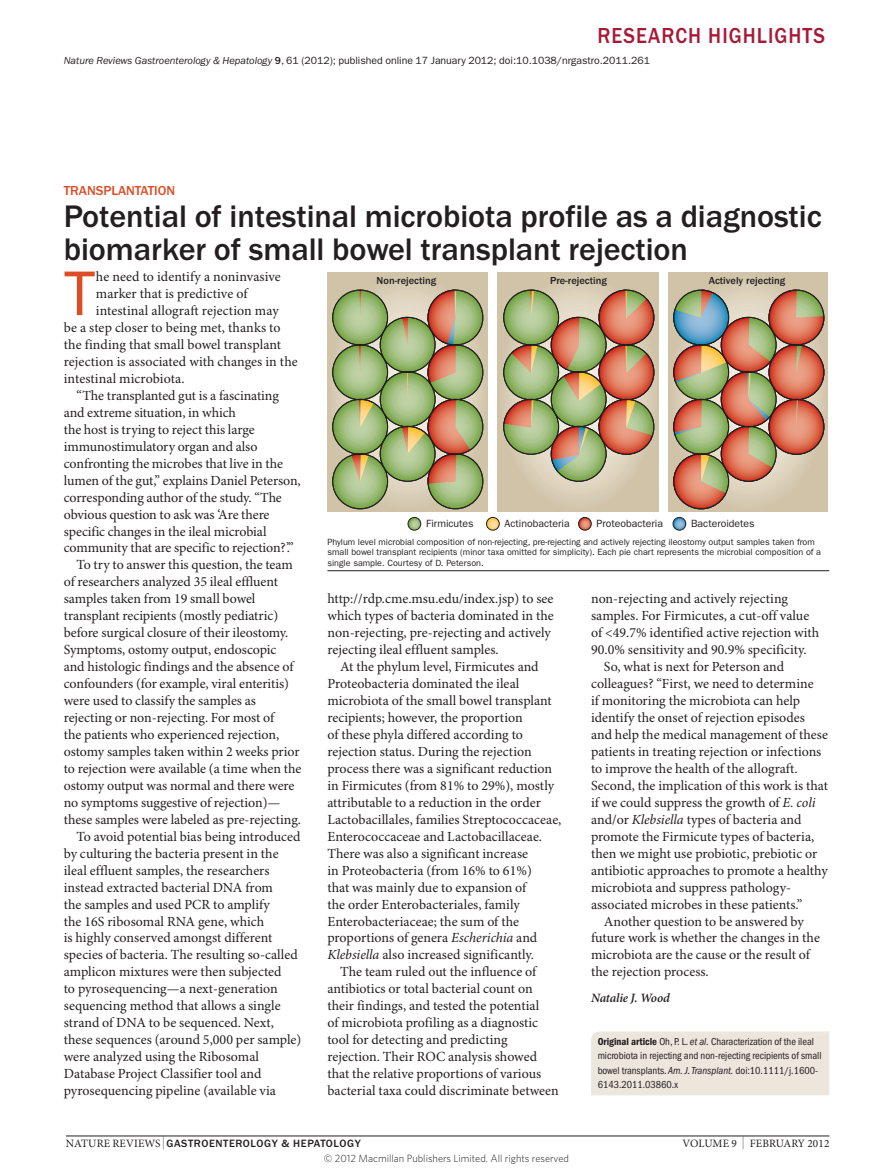
<style>
.page{position:relative;width:893px;height:1174px;background:#fff}
.page>*{position:absolute;margin:0;border:0;box-sizing:border-box;transform-origin:0 0}
.Body_drop_cap{font:63.3px "ITC Franklin Gothic Std";color:#dc4d26}
.Title{font:500 32.25px/32.2px "ITC Franklin Gothic Std";letter-spacing:-.005em;color:#231f20}
.t1{font:500 22.5px "ITC Franklin Gothic Std";letter-spacing:.05em;color:#a71a37;scale:.9 1}
.Body_text{font:13.95px/17px "Minion Pro";color:#231f20}
.Body_drop_cap-2{font:13.95px "Minion Pro";letter-spacing:.005em;color:#231f20}
.Strapline{font:500 13.5px "ITC Franklin Gothic Std";letter-spacing:-.005em;color:#dc4d26}
.Authors{font:italic 600 12.75px "Minion Pro";letter-spacing:-.01em;color:#231f20}
.t2{font:11.25px "Minion Pro";letter-spacing:.01em;color:#231f20}
.t3{font:500 10.95px "ITC Franklin Gothic Std";letter-spacing:.05em;color:#231f20}
.References{font:condensed 10.5px/14.2px "ITC Franklin Gothic Std";letter-spacing:-.005em;color:#231f20}
.Citation_line{font:10.5px "ITC Franklin Gothic Std";letter-spacing:-.005em;color:#231f20}
.t4{font:10.5px "ITC Franklin Gothic Std Book 2";color:#231f20}
.t5{font:300 10.5px "Whitney";color:#231f20}
.t6{font:10.5px "ITC Franklin Gothic Std Med 2";color:#231f20}
.Figure_credit{font:9px/10.8px "ITC Franklin Gothic Std";color:#231f20}
.s1{font-style:italic}
.s2{font-weight:500}
.s3{font-family:"ITC Franklin Gothic Std Dm Cd";font-stretch:normal}
.s4{font-family:"Minion Pro";font-weight:400;font-size:11.25px}
.s5{font-family:"Minion Pro";font-weight:400;font-size:12.9px}
.s6{font-size:12.9px}
</style>
<div class="page">
<hr style="left:66px;top:1135px;width:763px;height:1px;background:#231f20">
<div style="left:591px;top:1031px;width:238px;height:64px;background:#ece6dd"></div>
<div style="left:327px;top:272px;width:161px;height:239px;background:linear-gradient(to right,#d2c5ab,#d2c5ab)"></div>
<div style="left:498px;top:272px;width:160px;height:239px;background:linear-gradient(to right,#d2c5ab,#d2c5ab)"></div>
<div style="left:669px;top:272px;width:159px;height:239px;background:linear-gradient(to right,#d2c5ab,#d2c5ab)"></div>
<svg style="left:408px;top:517px;width:13px;height:13px"></svg>
<div style="left:408px;top:517px;width:13px;height:13px;border:1px solid #231f20;border-radius:50%"></div>
<svg style="left:486px;top:517px;width:13px;height:13px"></svg>
<div style="left:486px;top:517px;width:13px;height:13px;border:1px solid #231f20;border-radius:50%"></div>
<svg style="left:578px;top:517px;width:13px;height:13px"></svg>
<div style="left:578px;top:517px;width:13px;height:13px;border:1px solid #231f20;border-radius:50%"></div>
<svg style="left:673px;top:517px;width:13px;height:13px"></svg>
<div style="left:673px;top:517px;width:13px;height:13px;border:1px solid #231f20;border-radius:50%"></div>
<svg style="left:332px;top:290px;width:492px;height:219px;background:#b8a681"></svg>
<hr style="left:327px;top:570px;width:502px;height:1px;background:#231f20">
<p class="t1" style="left:598px;top:22px;width:254px">RESEARCH HIGHLIGHTS</p>
<p class="Citation_line" style="left:64px;top:54px;width:588px"><span class="s1">Nature Reviews Gastroenterology &amp; Hepatology</span> <span class="s2">9</span>, 61 (2012); published online 17 January 2012; doi:10.1038/nrgastro.2011.261</p>
<p class="Strapline" style="left:64px;top:183px;width:113px">TRANSPLANTATION</p>
<p class="Title" style="left:64px;top:201px;width:759px">Potential of intestinal microbiota profile as a diagnostic biomarker of small bowel transplant rejection</p>
<p class="Body_drop_cap" style="left:64px;top:257px;width:33px">T</p>
<p class="Body_drop_cap-2" style="left:96px;top:268px;width:186px">he need to identify a noninvasive</p>
<p class="Body_drop_cap-2" style="left:96px;top:285px;width:153px">marker that is predictive of</p>
<p class="Body_drop_cap-2" style="left:96px;top:302px;width:184px">intestinal allograft rejection may</p>
<p class="Body_drop_cap-2" style="left:64px;top:319px;width:218px">be a step closer to being met, thanks to</p>
<p class="Body_drop_cap-2" style="left:64px;top:336px;width:219px">the finding that small bowel transplant</p>
<p class="Body_drop_cap-2" style="left:64px;top:353px;width:236px">rejection is associated with changes in the</p>
<p class="Body_drop_cap-2" style="left:64px;top:370px;width:122px">intestinal microbiota.</p>
<p class="Body_text" style="left:64px;top:387px;width:238px;text-indent:13px">“The transplanted gut is a fascinating and extreme situation, in which<br>the host is trying to reject this large immunostimulatory organ and also confronting the microbes that live in the lumen of the gut,” explains Daniel Peterson, corresponding author of the study. “The obvious question to ask was ‘Are there specific changes in the ileal microbial community that are specific to rejection?’.”</p>
<p class="Body_text" style="left:64px;top:557px;width:239px;text-indent:13px">To try to answer this question, the team of researchers analyzed 35 ileal effluent samples taken from 19 small bowel transplant recipients (mostly pediatric) before surgical closure of their ileostomy.<br>Symptoms, ostomy output, endoscopic<br>and histologic findings and the absence of confounders (for example, viral enteritis) were used to classify the samples as rejecting or non-rejecting. For most of<br>the patients who experienced rejection, ostomy samples taken within 2 weeks prior to rejection were available (a time when the ostomy output was normal and there were no symptoms suggestive of rejection)— these samples were labeled as pre-rejecting.</p>
<p class="Body_text" style="left:64px;top:828px;width:239px;text-indent:13px">To avoid potential bias being introduced by culturing the bacteria present in the ileal effluent samples, the researchers instead extracted bacterial DNA from<br>the samples and used PCR to amplify<br>the 16S ribosomal RNA gene, which<br>is highly conserved amongst different species of bacteria. The resulting so-called amplicon mixtures were then subjected<br>to pyrosequencing—a next-generation sequencing method that allows a single strand of DNA to be sequenced. Next, these sequences (around 5,000 per sample) were analyzed using the Ribosomal Database Project Classifier tool and pyrosequencing pipeline (available via</p>
<p class="t6" style="left:377px;top:274px;width:61px">Non-rejecting</p>
<p class="t6" style="left:550px;top:274px;width:58px">Pre-rejecting</p>
<p class="t6" style="left:709px;top:274px;width:78px">Actively rejecting</p>
<p class="t4" style="left:426px;top:517px;width:49px">Firmicutes</p>
<p class="t4" style="left:505px;top:517px;width:67px">Actinobacteria</p>
<p class="t4" style="left:597px;top:517px;width:68px">Proteobacteria</p>
<p class="t4" style="left:691px;top:517px;width:65px">Bacteroidetes</p>
<p class="Figure_credit" style="left:327px;top:536px;width:495px">Phylum level microbial composition of non-rejecting, pre-rejecting and actively rejecting ileostomy output samples taken from small bowel transplant recipients (minor taxa omitted for simplicity). Each pie chart represents the microbial composition of a single sample. Courtesy of D. Peterson.</p>
<p class="Body_text" style="left:327px;top:591px;width:228px">http://rdp.cme.msu.edu/index.jsp) to see which types of bacteria dominated in the non-rejecting, pre-rejecting and actively rejecting ileal effluent samples.</p>
<p class="Body_text" style="left:327px;top:659px;width:235px;text-indent:13px">At the phylum level, Firmicutes and Proteobacteria dominated the ileal microbiota of the small bowel transplant recipients; however, the proportion<br>of these phyla differed according to rejection status. During the rejection process there was a significant reduction in Firmicutes (from 81% to 29%), mostly attributable to a reduction in the order Lactobacillales, families Streptococcaceae, Enterococcaceae and Lactobacillaceae.<br>There was also a significant increase<br>in Proteobacteria (from 16% to 61%)<br>that was mainly due to expansion of<br>the order Enterobacteriales, family Enterobacteriaceae; the sum of the proportions of genera <span class="s1">Escherichia</span> and <span class="s1">Klebsiella</span> also increased significantly.</p>
<p class="Body_text" style="left:327px;top:964px;width:233px;text-indent:13px">The team ruled out the influence of antibiotics or total bacterial count on their findings, and tested the potential<br>of microbiota profiling as a diagnostic tool for detecting and predicting rejection. Their ROC analysis showed that the relative proportions of various bacterial taxa could discriminate between</p>
<p class="Body_text" style="left:591px;top:591px;width:230px">non-rejecting and actively rejecting samples. For Firmicutes, a cut-off value of &lt;49.7% identified active rejection with 90.0% sensitivity and 90.9% specificity.</p>
<p class="Body_text" style="left:591px;top:659px;width:239px;text-indent:13px">So, what is next for Peterson and colleagues? “First, we need to determine<br>if monitoring the microbiota can help identify the onset of rejection episodes and help the medical management of these patients in treating rejection or infections to improve the health of the allograft.<br>Second, the implication of this work is that if we could suppress the growth of <span class="s1">E. coli </span>and/or <span class="s1">Klebsiella</span> types of bacteria and promote the Firmicute types of bacteria, then we might use probiotic, prebiotic or antibiotic approaches to promote a healthy microbiota and suppress pathology&shy;associated microbes in these patients.”</p>
<p class="Body_text" style="left:591px;top:913px;width:230px;text-indent:13px">Another question to be answered by future work is whether the changes in the microbiota are the cause or the result of the rejection process.</p>
<p class="Authors" style="left:591px;top:990px;width:80px">Natalie J. Wood</p>
<p class="References" style="left:598px;top:1034px;width:225px"><span class="s3">Original article</span> Oh, P. L. <span class="s1">et al.</span> Characterization of the ileal microbiota in rejecting and non-rejecting recipients of small bowel transplants. <span class="s1">Am. J. Transplant.</span> doi:10.1111/j.1600- 6143.2011.03860.x</p>
<p class="t3" style="left:66px;top:1137px;width:296px"><span class="s4">NATURE REVIEWS</span> <span class="s5">|</span> GASTROENTEROLOGY &amp; HEPATOLOGY</p>
<p class="t2" style="left:683px;top:1136px;width:148px">VOLUME 9 <span class="s6">|</span> FEBRUARY 2012</p>
<p class="t5" style="left:324px;top:1151px;width:247px">© 2012 Macmillan Publishers Limited. All rights reserved</p>
</div>
